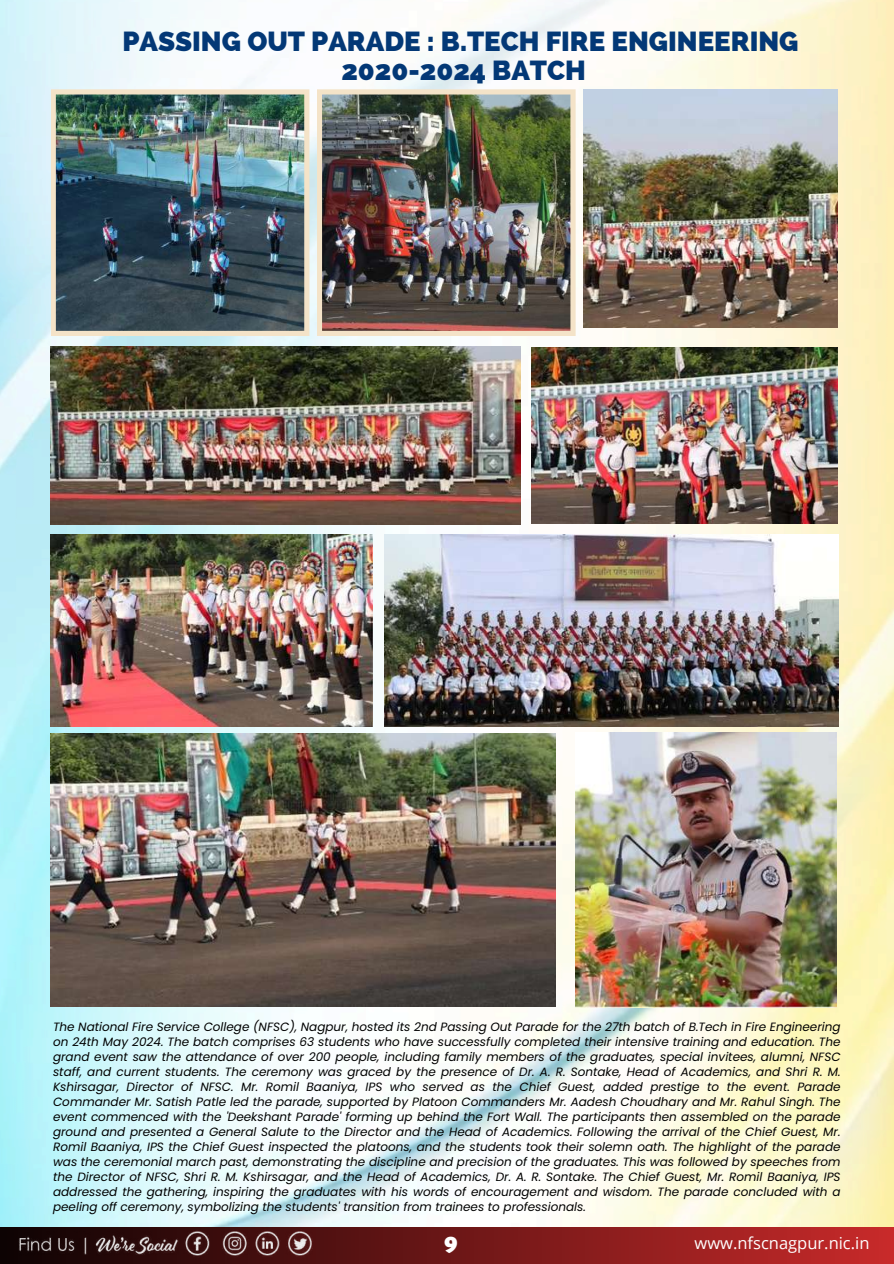
<style>
.page{position:relative;width:894px;height:1264px;background:#fff}
.page>*{position:absolute;margin:0;border:0;box-sizing:border-box;transform-origin:0 0}
.t1{font:800 27.6px/29.1px "Raleway";color:#033876;text-align:center}
.t2{font:900 27px "Alegreya Sans";color:#fff}
.t3{font:16.5px "Open Sans";color:#fff}
.t4{font:italic 12px/15px "Poppins";color:#000;text-align:justify}
</style>
<div class="page">
<img style="left:0;top:0;width:893px;height:1226px">
<img style="left:317px;top:89px;width:258px;height:247px">
<img style="left:51px;top:346px;width:469px;height:178px">
<img style="left:51px;top:89px;width:258px;height:247px">
<div style="left:0;top:1226px;width:893px;height:37px;background:linear-gradient(to right,#0d0303,#c92a2a)"></div>
<img style="left:18px;top:1231px;width:160px;height:26px">
<img style="left:183px;top:1226px;width:30px;height:33px">
<img style="left:218px;top:1226px;width:32px;height:33px">
<img style="left:254px;top:1226px;width:28px;height:33px">
<img style="left:286px;top:1226px;width:29px;height:33px">
<img style="left:583px;top:89px;width:254px;height:239px">
<img style="left:531px;top:347px;width:306px;height:177px">
<img style="left:384px;top:534px;width:454px;height:193px">
<img style="left:51px;top:534px;width:321px;height:193px">
<img style="left:575px;top:732px;width:261px;height:275px">
<img style="left:51px;top:733px;width:504px;height:273px">
<h1 class="t1" style="left:122px;top:27px;width:677px">PASSING OUT PARADE : B.TECH FIRE ENGINEERING<br>2020-2024 BATCH</h1>
<p class="t4" style="left:53px;top:1018px;width:788px">The National Fire Service College (NFSC), Nagpur, hosted its 2nd Passing Out Parade for the 27th batch of B.Tech in Fire Engineering on 24th May 2024. The batch comprises 63 students who have successfully completed their intensive training and education. The grand event saw the attendance of over 200 people, including family members of the graduates, special invitees, alumni, NFSC staff, and current students. The ceremony was graced by the presence of Dr. A. R. Sontake, Head of Academics, and Shri R. M.<br>Kshirsagar, Director of NFSC. Mr. Romil Baaniya, IPS who served as the Chief Guest, added prestige to the event. Parade Commander Mr. Satish Patle led the parade, supported by Platoon Commanders Mr. Aadesh Choudhary and Mr. Rahul Singh. The event commenced with the 'Deekshant Parade' forming up behind the Fort Wall. The participants then assembled on the parade ground and presented a General Salute to the Director and the Head of Academics. Following the arrival of the Chief Guest, Mr.<br>Romil Baaniya, IPS the Chief Guest inspected the platoons, and the students took their solemn oath. The highlight of the parade was the ceremonial march past, demonstrating the discipline and precision of the graduates. This was followed by speeches from the Director of NFSC, Shri R. M. Kshirsagar, and the Head of Academics, Dr. A. R. Sontake. The Chief Guest, Mr. Romil Baaniya, IPS addressed the gathering, inspiring the graduates with his words of encouragement and wisdom. The parade concluded with a peeling off ceremony, symbolizing the students' transition from trainees to professionals.</p>
<h2 class="t2" style="left:444px;top:1228px;width:15px">9</h2>
<h3 class="t3" style="left:694px;top:1231px;width:176px">www.nfscnagpur.nic.in</h3>
</div>
